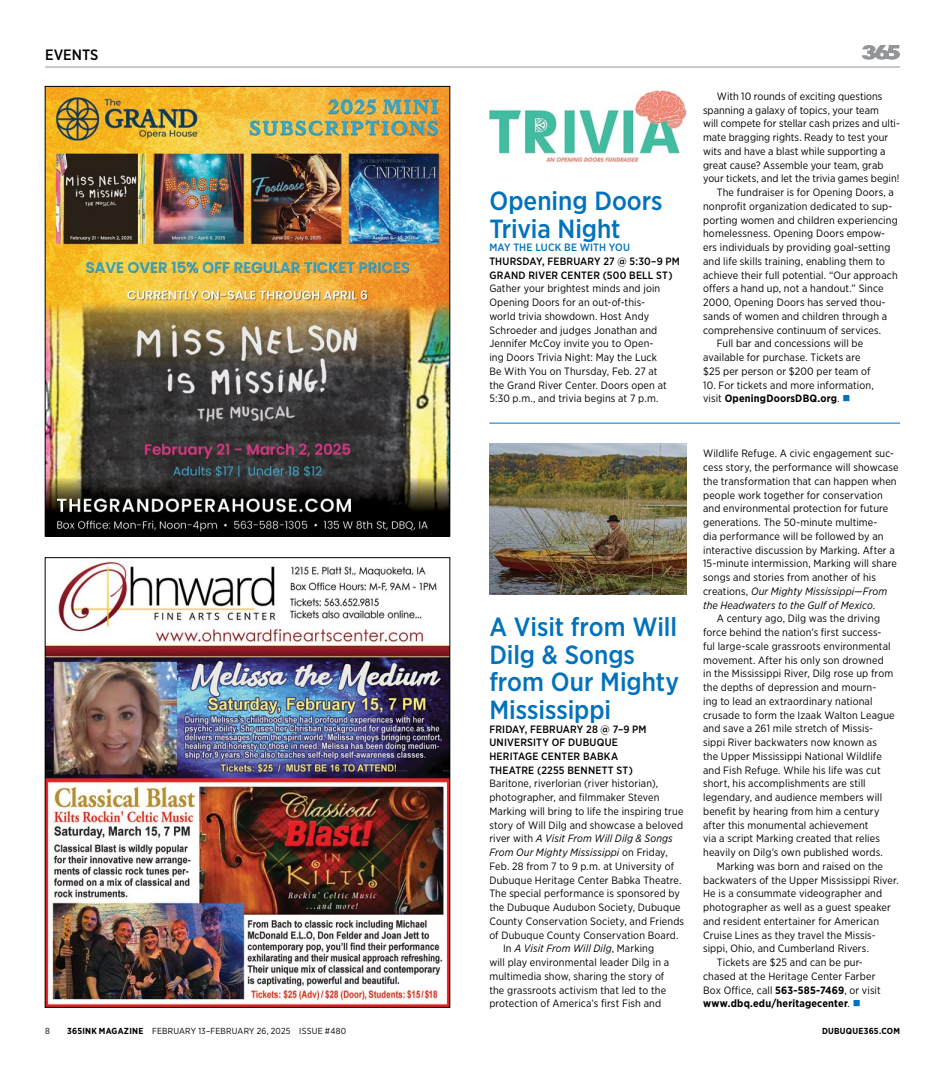
<style>
.page{position:relative;width:945px;height:1080px;background:#fff}
.page>*{position:absolute;margin:0;border:0;box-sizing:border-box;transform-origin:0 0}
.t1{font:500 26.25px/27.5px "Gotham Narrow";color:#0072bc}
.t2{font:500 15px "Gotham Narrow";color:#000}
.t3{font:10.62px/13.8px "Gotham Narrow";letter-spacing:.01em;color:#000}
.t4{font:italic 10.62px "Gotham Narrow";letter-spacing:.01em;color:#000}
.t5{font:500 10.62px/13.8px "Gotham Narrow";letter-spacing:.02em;color:#000}
.t6{font:700 10.62px "Gotham Narrow";letter-spacing:.02em;color:#000}
.t7{font:500 10.62px "Gotham Narrow";letter-spacing:.01em;color:#0072bc}
.t8{font:8.75px "Gotham Narrow";letter-spacing:.02em;color:#000}
.t9{font:700 8.75px "Gotham Narrow";letter-spacing:.025em;color:#000}
.s1{font-style:normal}
.s2{font-weight:700}
.s3{color:#0072bc}
.s4{font-weight:400}
</style>
<div class="page">
<hr style="left:45px;top:67px;width:855px;height:1px;background:#939598">
<svg style="left:862px;top:45px;width:38px;height:15px"></svg>
<img style="left:489px;top:90px;width:197px;height:72px">
<img style="left:47px;top:88px;width:401px;height:446px">
<img style="left:47px;top:561px;width:401px;height:445px">
<hr style="left:489px;top:423px;width:411px;height:1px;background:#0072bc">
<img style="left:489px;top:444px;width:197px;height:151px">
<h2 class="t2" style="left:45px;top:45px;width:19px">Events</h2>
<h1 class="t1" style="left:489px;top:187px;width:175px">Opening Doors<br>Trivia Night</h1>
<p class="t7" style="left:489px;top:241px;width:142px">MAY THE LUCK BE WITH YOU</p>
<p class="t5" style="left:489px;top:254px;width:192px">THURSDAY, FEBRUARY 27 @ 5:30–9 PM<br>GRAND RIVER CENTER (500 BELL ST)</p>
<p class="t3" style="left:489px;top:282px;width:179px">Gather your brightest minds and join Opening Doors for an out-of-this&shy;world trivia showdown. Host Andy Schroeder and judges Jonathan and Jennifer McCoy invite you to Open&shy;ing Doors Trivia Night: May the Luck Be With You on Thursday, Feb. 27 at the Grand River Center. Doors open at 5:30 p.m., and trivia begins at 7 p.m.</p>
<h1 class="t1" style="left:489px;top:613px;width:191px">A Visit from Will<br>Dilg &amp; Songs from Our Mighty<br>Mississippi</h1>
<p class="t5" style="left:489px;top:722px;width:159px">FRIDAY, FEBRUARY 28 @ 7–9 PM<br>UNIVERSITY OF DUBUQUE<br>HERITAGE CENTER BABKA<br>THEATRE (2255 BENNETT ST)</p>
<p class="t3" style="left:489px;top:777px;width:170px">Baritone, riverlorian (river historian),</p>
<p class="t3" style="left:489px;top:790px;width:172px">photographer, and filmmaker Steven</p>
<p class="t3" style="left:489px;top:804px;width:196px">Marking will bring to life the inspiring true</p>
<p class="t3" style="left:489px;top:818px;width:195px">story of Will Dilg and showcase a beloved</p>
<p class="t4" style="left:489px;top:832px;width:185px"><span class="s1">river with</span> A Visit From Will Dilg &amp; Songs</p>
<p class="t4" style="left:489px;top:846px;width:180px">From Our Mighty Mississippi <span class="s1">on Friday,</span></p>
<p class="t3" style="left:489px;top:859px;width:186px">Feb. 28 from 7 to 9 p.m. at U niversity of</p>
<p class="t3" style="left:489px;top:873px;width:194px">Dubuque Heritage Center Babka Theatre.</p>
<p class="t3" style="left:489px;top:887px;width:192px">The special performance is sponsored by</p>
<p class="t3" style="left:489px;top:900px;width:193px">the Dubuque Audubon Society, Dubuque</p>
<p class="t3" style="left:489px;top:914px;width:196px">County Conservation Society, and Friends</p>
<p class="t3" style="left:489px;top:928px;width:191px">of Dubuque County Conservation Board.</p>
<p class="t4" style="left:503px;top:942px;width:153px"><span class="s1">In</span> A Visit From Will Dilg<span class="s1">, Marking</span></p>
<p class="t3" style="left:489px;top:955px;width:181px">will play environmental leader Dilg in a</p>
<p class="t3" style="left:489px;top:969px;width:176px">multimedia show, sharing the story of</p>
<p class="t3" style="left:489px;top:983px;width:178px">the grassroots activism that led to the</p>
<p class="t3" style="left:489px;top:997px;width:173px">protection of America’s first Fish and</p>
<p class="t3" style="left:717px;top:89px;width:167px">With 10 rounds of exciting questions</p>
<p class="t3" style="left:703px;top:103px;width:177px">spanning a galaxy of topics, your team</p>
<p class="t3" style="left:703px;top:117px;width:198px">will compete for stellar cash prizes and ulti-</p>
<p class="t3" style="left:703px;top:130px;width:187px">mate bragging rights. Ready to test your</p>
<p class="t3" style="left:703px;top:144px;width:184px">wits and have a blast while supporting a</p>
<p class="t3" style="left:703px;top:158px;width:182px">great cause? Assemble your team, grab</p>
<p class="t3" style="left:703px;top:172px;width:198px">your tickets, and let the trivia games begin!</p>
<p class="t3" style="left:717px;top:185px;width:179px">The fundraiser is for Opening Doors, a</p>
<p class="t3" style="left:703px;top:199px;width:191px">nonprofit organization dedicated to sup-</p>
<p class="t3" style="left:703px;top:213px;width:196px">porting women and children experiencing</p>
<p class="t3" style="left:703px;top:227px;width:184px">homelessness. Opening Doors empow-</p>
<p class="t3" style="left:703px;top:240px;width:189px">ers individuals by providing goal-setting</p>
<p class="t3" style="left:703px;top:254px;width:184px">and life skills training, enabling them to</p>
<p class="t3" style="left:703px;top:268px;width:196px">achieve their full potential. “Our approach</p>
<p class="t3" style="left:703px;top:282px;width:182px">offers a hand up, not a handout.” Since</p>
<p class="t3" style="left:703px;top:295px;width:184px">2000, Opening Doors has served thou-</p>
<p class="t3" style="left:703px;top:309px;width:186px">sands of women and children through a</p>
<p class="t3" style="left:703px;top:323px;width:180px">comprehensive continuum of services.</p>
<p class="t3" style="left:717px;top:337px;width:148px">Full bar and concessions will be</p>
<p class="t3" style="left:703px;top:350px;width:159px">available for purchase. Tickets are</p>
<p class="t3" style="left:703px;top:364px;width:169px">$25 per person or $200 per team of</p>
<p class="t3" style="left:703px;top:378px;width:172px">10. For tickets and more information, visit <span class="s2">OpeningDoorsDBQ.org</span>. <span class="s3">■</span></p>
<p class="t3" style="left:703px;top:447px;width:193px">Wildlife Refuge. A civic engagement suc-</p>
<p class="t3" style="left:703px;top:460px;width:197px">cess story, the performance will showcase</p>
<p class="t3" style="left:703px;top:474px;width:195px">the transformation that can happen when</p>
<p class="t3" style="left:703px;top:488px;width:181px">people work together for conservation</p>
<p class="t3" style="left:703px;top:502px;width:187px">and environmental protection for future</p>
<p class="t3" style="left:703px;top:515px;width:176px">generations. The 50-minute multime-</p>
<p class="t3" style="left:703px;top:529px;width:182px">dia performance will be followed by an</p>
<p class="t3" style="left:703px;top:543px;width:193px">interactive discussion by Marking. After a</p>
<p class="t3" style="left:703px;top:557px;width:195px">15-minute intermission, Marking will share</p>
<p class="t3" style="left:703px;top:570px;width:174px">songs and stories from another of his</p>
<p class="t4" style="left:703px;top:585px;width:186px"><span class="s1">creations,</span> Our Mighty Mississippi—From</p>
<p class="t4" style="left:703px;top:598px;width:174px">the Headwaters to the Gulf of Mexico<span class="s1">.</span></p>
<p class="t3" style="left:717px;top:612px;width:165px">A century ago, Dilg was the driving</p>
<p class="t3" style="left:703px;top:625px;width:180px">force behind the nation’s first success-</p>
<p class="t3" style="left:703px;top:639px;width:189px">ful large-scale grassroots environmental</p>
<p class="t3" style="left:703px;top:653px;width:182px">movement. After his only son drowned</p>
<p class="t3" style="left:703px;top:667px;width:192px">in the Mississippi River, Dilg rose up from</p>
<p class="t3" style="left:703px;top:680px;width:175px">the depths of depression and mourn-</p>
<p class="t3" style="left:703px;top:694px;width:171px">ing to lead an extraordinary national</p>
<p class="t3" style="left:703px;top:708px;width:193px">crusade to form the Izaak Walton League</p>
<p class="t3" style="left:703px;top:722px;width:172px">and save a 261 mile stretch of Missis-</p>
<p class="t3" style="left:703px;top:735px;width:175px">sippi River backwaters now known as</p>
<p class="t3" style="left:703px;top:749px;width:180px">the U pper Mississippi National Wildlife</p>
<p class="t3" style="left:703px;top:763px;width:179px">and Fish Refuge. While his life was cut</p>
<p class="t3" style="left:703px;top:777px;width:164px">short, his accomplishments are still</p>
<p class="t3" style="left:703px;top:790px;width:181px">legendary, and audience members will</p>
<p class="t3" style="left:703px;top:804px;width:178px">benefit by hearing from him a century</p>
<p class="t3" style="left:703px;top:818px;width:167px">after this monumental achievement</p>
<p class="t3" style="left:703px;top:832px;width:178px">via a script Marking created that relies</p>
<p class="t3" style="left:703px;top:845px;width:181px">heavily on Dilg’s own published words.</p>
<p class="t3" style="left:717px;top:859px;width:168px">Marking was born and raised on the</p>
<p class="t3" style="left:703px;top:873px;width:197px">backwaters of the U pper Mississippi River.</p>
<p class="t3" style="left:703px;top:887px;width:180px">He is a consummate videographer and</p>
<p class="t3" style="left:703px;top:900px;width:189px">photographer as well as a guest speaker</p>
<p class="t3" style="left:703px;top:914px;width:177px">and resident entertainer for American</p>
<p class="t3" style="left:703px;top:928px;width:174px">Cruise Lines as they travel the Missis-</p>
<p class="t3" style="left:703px;top:942px;width:167px">sippi, Ohio, and Cumberland Rivers.</p>
<p class="t3" style="left:717px;top:955px;width:148px">Tickets are $25 and can be pur-</p>
<p class="t3" style="left:703px;top:969px;width:174px">chased at the Heritage Center Farber</p>
<p class="t3" style="left:703px;top:983px;width:179px">Box Office, call <span class="s2">563-585-7469</span>, or visit</p>
<p class="t6" style="left:703px;top:997px;width:159px">www.dbq.edu/heritagecenter<span class="s4">.</span> <span class="s3">■</span></p>
<p class="t8" style="left:45px;top:1025px;width:6px">8</p>
<p class="t8" style="left:67px;top:1025px;width:280px"><span class="s2">365INK MAGAZINE</span> February 13–February 26, 2025 Issue #480</p>
<p class="t9" style="left:822px;top:1025px;width:79px">DUBUQUE365.COM</p>
</div>
